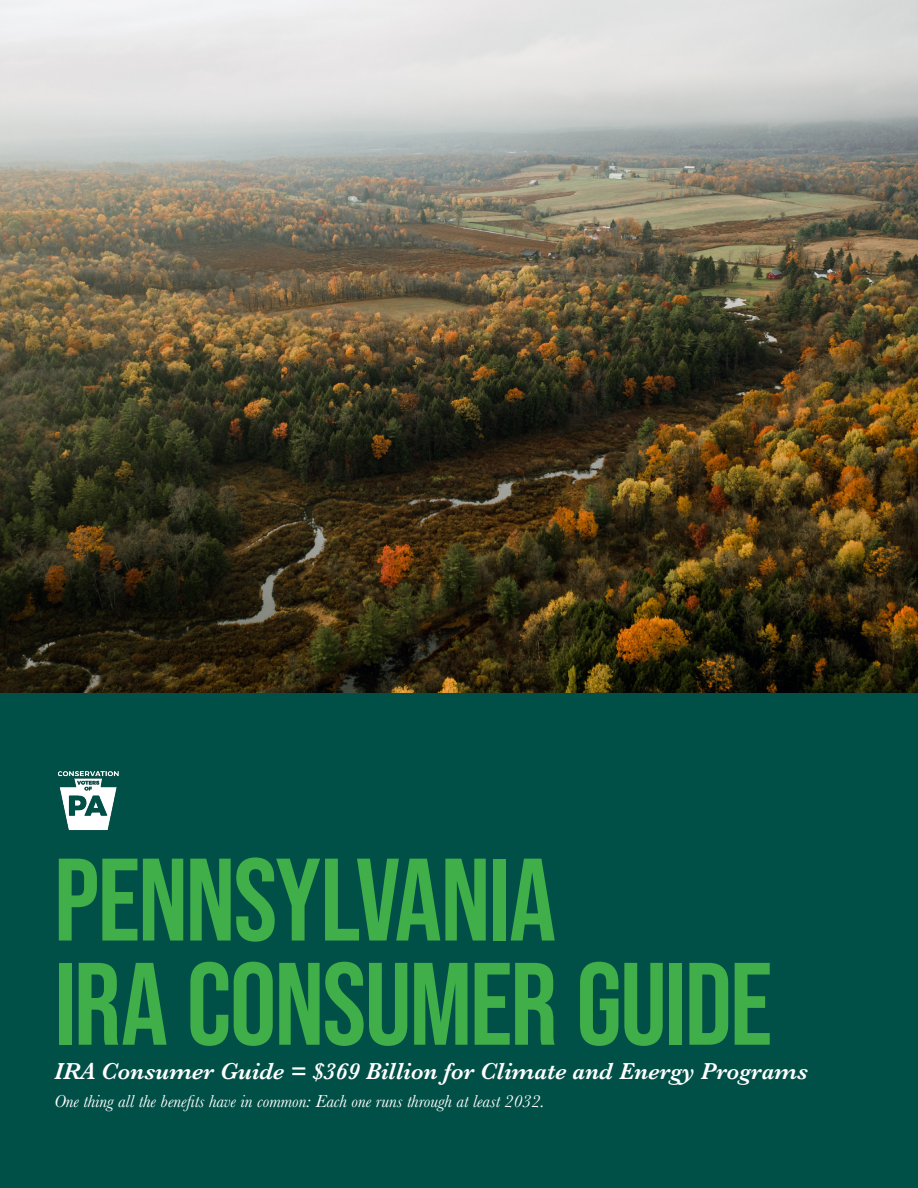
<style>
.page{position:relative;width:918px;height:1188px;background:#fff}
.page>*{position:absolute;margin:0;border:0;box-sizing:border-box;transform-origin:0 0}
.t1{font:700 117px "Bebas Neue Pro";letter-spacing:-.015em;color:#40ae49}
.t2{font:italic 600 24px "Baskerville";color:#fff}
.t3{font:italic 18px "Baskerville";color:#fff}
</style>
<div class="page">
<img style="left:0;top:0;width:918px;height:693px">
<div style="left:0;top:693px;width:918px;height:495px;background:#005047"></div>
<img style="left:58px;top:771px;width:61px;height:60px">
<p class="t1" style="left:54px;top:833px;width:504px">PENNSYLVANIA</p>
<p class="t1" style="left:54px;top:937px;width:719px">IRA CONSUMER GUIDE</p>
<p class="t2" style="left:54px;top:1055px;width:756px">IRA Consumer Guide = $369 Billion for Climate and Energy Programs</p>
<p class="t3" style="left:54px;top:1089px;width:492px">One thing all the benefits have in common: Each one runs through at least 2032.</p>
</div>
